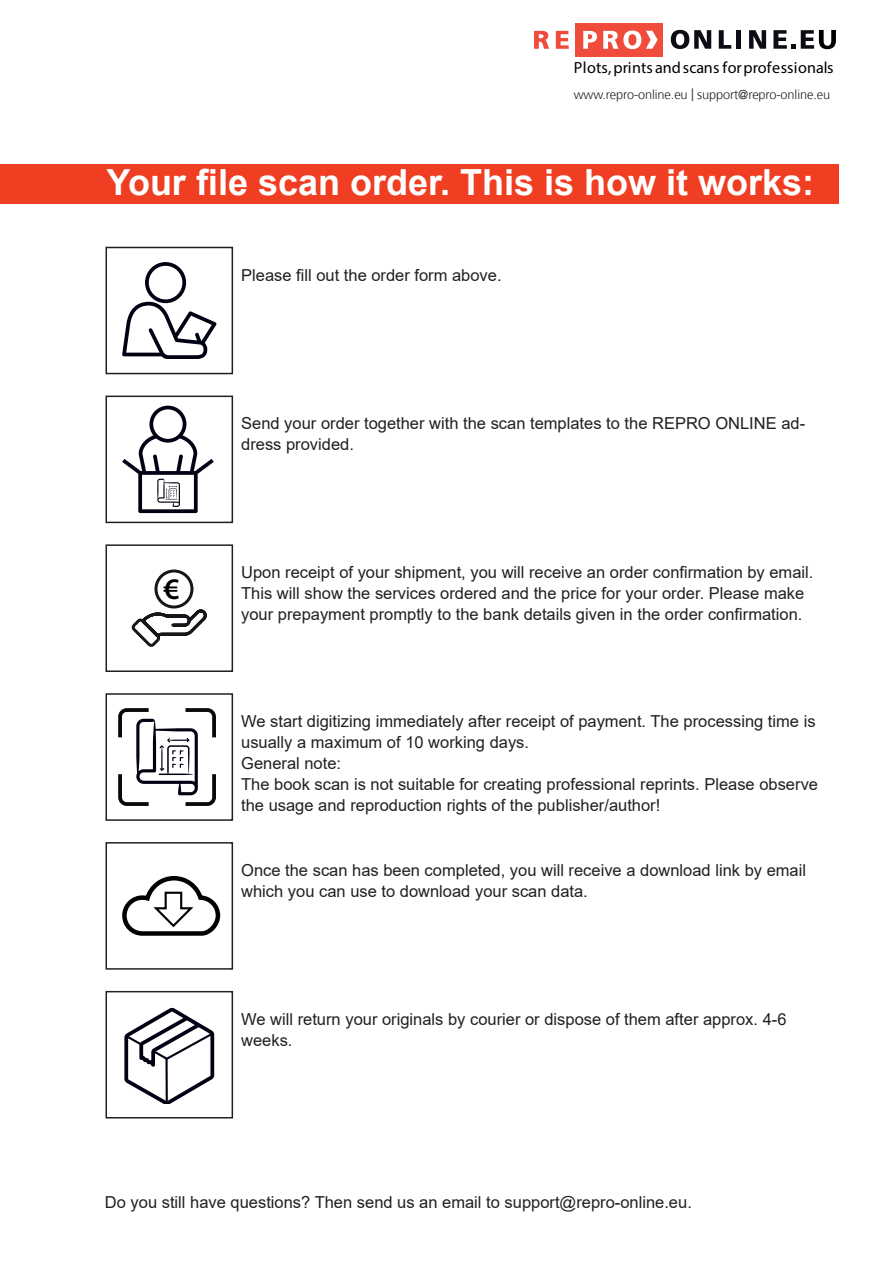
<style>
.page{position:relative;width:893px;height:1263px;background:#fff}
.page>*{position:absolute;margin:0;border:0;box-sizing:border-box;transform-origin:0 0}
.t1{font:700 36px "Arial";color:#fff}
.t2{font:600 30px "Myriad Pro";color:#000001}
.t3{font:16.5px/21px "Arial";color:#231f20}
.t4{font:16.2px "Myriad Pro";letter-spacing:.005em;color:#000001}
.t5{font:300 12.75px "Frutiger";letter-spacing:-.01em;color:#231f20}
</style>
<div class="page">
<div style="left:575px;top:23px;width:88px;height:34px;background:#ef4c3b"></div>
<svg style="left:534px;top:31px;width:15px;height:18px"></svg>
<svg style="left:556px;top:31px;width:13px;height:18px"></svg>
<svg style="left:583px;top:31px;width:14px;height:18px"></svg>
<svg style="left:603px;top:31px;width:55px;height:18px"></svg>
<svg style="left:671px;top:30px;width:40px;height:19px"></svg>
<svg style="left:719px;top:30px;width:12px;height:19px"></svg>
<div style="left:736px;top:30px;width:5px;height:19px;background:#0d0b14"></div>
<svg style="left:749px;top:30px;width:17px;height:19px"></svg>
<svg style="left:773px;top:30px;width:63px;height:19px"></svg>
<div style="left:0;top:164px;width:839px;height:39px;background:#ef3e22"></div>
<svg style="left:122px;top:262px;width:94px;height:97px"></svg>
<svg style="left:122px;top:406px;width:92px;height:107px"></svg>
<svg style="left:118px;top:708px;width:98px;height:98px"></svg>
<svg style="left:122px;top:876px;width:98px;height:60px"></svg>
<svg style="left:124px;top:1007px;width:90px;height:96px"></svg>
<svg style="left:132px;top:569px;width:75px;height:78px"></svg>
<div style="left:106px;top:247px;width:127px;height:127px;border:2px solid #231f20"></div>
<div style="left:106px;top:396px;width:127px;height:127px;border:2px solid #231f20"></div>
<div style="left:106px;top:544px;width:127px;height:128px;border:2px solid #231f20"></div>
<div style="left:106px;top:693px;width:127px;height:128px;border:2px solid #231f20"></div>
<div style="left:106px;top:842px;width:127px;height:128px;border:2px solid #231f20"></div>
<div style="left:106px;top:991px;width:127px;height:127px;border:2px solid #231f20"></div>
<p class="t4" style="left:574px;top:58px;width:261px">Plots,prints and scans for professionals</p>
<p class="t5" style="left:574px;top:87px;width:258px">www.repro-online.eu | support@repro-online.eu</p>
<p class="t1" style="left:107px;top:157px;width:709px">Your file scan order. This is how it works:</p>
<p class="t3" style="left:241px;top:264px;width:262px">Please fill out the order form above.</p>
<p class="t2" style="left:163px;top:570px;width:18px">€</p>
<p class="t3" style="left:241px;top:413px;width:566px">Send your order together with the scan templates to the REPRO ONLINE ad&shy;dress provided.</p>
<p class="t3" style="left:241px;top:562px;width:574px">Upon receipt of your shipment, you will receive an order confirmation by email.<br>This will show the services ordered and the price for your order. Please make your prepayment promptly to the bank details given in the order confirmation.</p>
<p class="t3" style="left:241px;top:711px;width:576px">We start digitizing immediately after receipt of payment. The processing time is usually a maximum of 10 working days.</p>
<p class="t3" style="left:241px;top:753px;width:578px">General note:<br>The book scan is not suitable for creating professional reprints. Please observe the usage and reproduction rights of the publisher/author!</p>
<p class="t3" style="left:241px;top:859px;width:566px">Once the scan has been completed, you will receive a download link by email which you can use to download your scan data.</p>
<p class="t3" style="left:241px;top:1008px;width:547px">We will return your originals by courier or dispose of them after approx. 4-6 weeks.</p>
<p class="t3" style="left:105px;top:1192px;width:588px">Do you still have questions? Then send us an email to support@repro-online.eu.</p>
</div>
